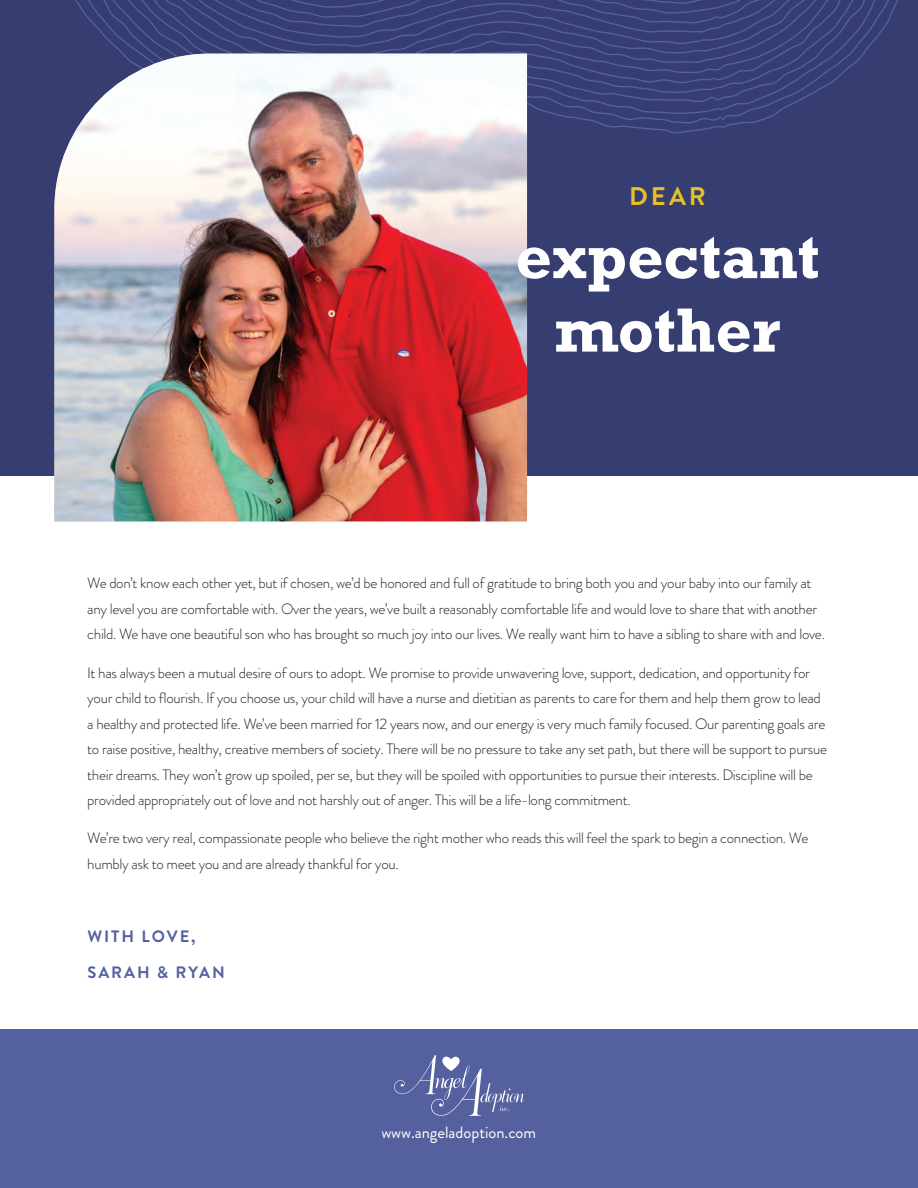
<style>
.page{position:relative;width:918px;height:1188px;background:#fff}
.page>*{position:absolute;margin:0;border:0;box-sizing:border-box;transform-origin:0 0}
.t1{font:700 63.45px/73.5px "Rockwell Std";color:#fff;text-align:center}
.t2{font:700 25.5px "Brandon Grotesque";color:#e6c026}
.t3{font:16.5px "Brandon Grotesque";color:#fff}
.t4{font:700 16.5px/36px "Brandon Grotesque";letter-spacing:.12em;color:#55609f}
.t5{font:300 15px/25.5px "Brandon Grotesque";letter-spacing:-.02em;color:#231f20}
</style>
<div class="page">
<div style="left:0;top:1029px;width:918px;height:159px;background:#55609f"></div>
<div style="left:0;top:0;width:918px;height:476px;background:#353d71"></div>
<svg style="left:75px;top:0;width:824px;height:134px"></svg>
<svg style="left:394px;top:1055px;width:130px;height:61px"></svg>
<img style="left:54px;top:54px;width:473px;height:467px">
<h2 class="t2" style="left:629px;top:178px;width:78px">DEAR</h2>
<h1 class="t1" style="left:516px;top:219px;width:305px">expectant mother</h1>
<p class="t5" style="left:87px;top:571px;width:739px">We don’t know each other yet, but if chosen, we’d be honored and full of gratitude to bring both you and your baby into our family at any level you are comfortable with. Over the years, we’ve built a reasonably comfortable life and would love to share that with another child. We have one beautiful son who has brought so much joy into our lives. We really want him to have a sibling to share with and love.</p>
<p class="t5" style="left:87px;top:660px;width:741px">It has always been a mutual desire of ours to adopt. We promise to provide unwavering love, support, dedication, and opportunity for your child to flourish. If you choose us, your child will have a nurse and dietitian as parents to care for them and help them grow to lead a healthy and protected life. We’ve been married for 12 years now, and our energy is very much family focused. Our parenting goals are to raise positive, healthy, creative members of society. There will be no pressure to take any set path, but there will be support to pursue their dreams. They won’t grow up spoiled, per se, but they will be spoiled with opportunities to pursue their interests. Discipline will be provided appropriately out of love and not harshly out of anger. This will be a life-long commitment.</p>
<p class="t5" style="left:87px;top:826px;width:723px">We’re two very real, compassionate people who believe the right mother who reads this will feel the spark to begin a connection. We humbly ask to meet you and are already thankful for you.</p>
<p class="t4" style="left:87px;top:919px;width:139px">WITH LOVE,<br>SARAH &amp; RYAN</p>
<p class="t3" style="left:381px;top:1121px;width:156px">www.angeladoption.com</p>
</div>
